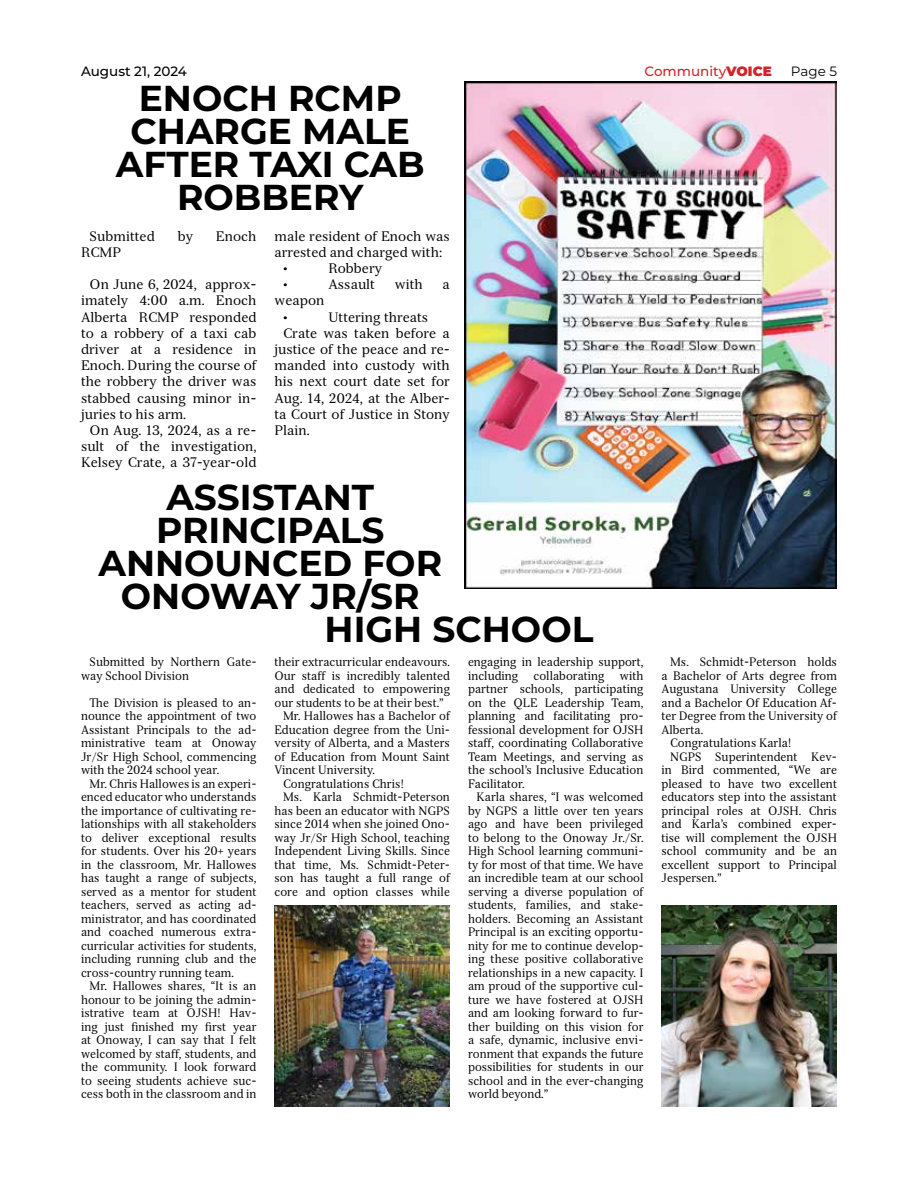
<style>
.page{position:relative;width:918px;height:1188px;background:#fff}
.page>*{position:absolute;margin:0;border:0;box-sizing:border-box;transform-origin:0 0}
.t1{font:700 36px/33px "Montserrat";color:#000;text-align:center}
.t2{font:13.5px/16.2px "Serif 12 Beta";color:#000;text-align:justify}
.t3{font:500 13.5px "Montserrat";color:#d2232a}
.t4{font:500 13.5px "Montserrat";color:#000}
.t5{font:13.5px "Montserrat";color:#000}
.t6{font:12px/13.5px "Serif 12 Beta";color:#000;text-align:justify;scale:.95 1}
.s1{font-weight:900}
</style>
<div class="page">
<img style="left:464px;top:81px;width:373px;height:508px">
<img style="left:662px;top:905px;width:175px;height:202px">
<img style="left:275px;top:905px;width:175px;height:202px">
<p class="t4" style="left:81px;top:62px;width:107px">August 21, 2024</p>
<p class="t3" style="left:645px;top:62px;width:129px">Community<span class="s1">VOICE</span></p>
<p class="t5" style="left:791px;top:62px;width:48px">Page 5</p>
<h1 class="t1" style="left:116px;top:80px;width:310px">ENOCH RCMP<br>CHARGE MALE<br>AFTER TAXI CAB<br>ROBBERY</h1>
<p class="t2" style="left:90px;top:228px;width:67px">Submitted</p>
<p class="t2" style="left:178px;top:228px;width:17px">by</p>
<p class="t2" style="left:216px;top:228px;width:42px">Enoch</p>
<p class="t2" style="left:81px;top:244px;width:42px">RCMP</p>
<p class="t2" style="left:81px;top:276px;width:177px;text-indent:9px">On June 6, 2024, approx&shy;imately 4:00 a.m. Enoch Alberta RCMP responded to a robbery of a taxi cab driver at a residence in Enoch. During the course of the robbery the driver was stabbed causing minor in&shy;juries to his arm.</p>
<p class="t2" style="left:81px;top:422px;width:177px;text-indent:9px">On Aug. 13, 2024, as a re&shy;sult of the investigation, Kelsey Crate, a 37-year-old</p>
<p class="t2" style="left:274px;top:228px;width:177px">male resident of Enoch was</p>
<p class="t2" style="left:274px;top:244px;width:169px">arrested and charged with:</p>
<p class="t2" style="left:283px;top:260px;width:6px">•</p>
<p class="t2" style="left:328px;top:260px;width:55px">Robbery</p>
<p class="t2" style="left:283px;top:276px;width:6px">•</p>
<p class="t2" style="left:328px;top:276px;width:48px">Assault</p>
<p class="t2" style="left:395px;top:276px;width:29px">with</p>
<p class="t2" style="left:443px;top:276px;width:9px">a</p>
<p class="t2" style="left:283px;top:293px;width:43px;text-indent:-9px">weapon •</p>
<p class="t2" style="left:328px;top:309px;width:101px">Uttering threats</p>
<p class="t2" style="left:283px;top:325px;width:168px">Crate was taken before a</p>
<p class="t2" style="left:274px;top:341px;width:177px">justice of the peace and re-</p>
<p class="t2" style="left:274px;top:357px;width:177px">manded into custody with</p>
<p class="t2" style="left:274px;top:374px;width:177px">his next court date set for</p>
<p class="t2" style="left:274px;top:390px;width:177px">Aug. 14, 2024, at the Alber-</p>
<p class="t2" style="left:274px;top:406px;width:177px">ta Court of Justice in Stony</p>
<p class="t2" style="left:274px;top:422px;width:37px">Plain.</p>
<h1 class="t1" style="left:166px;top:479px;width:209px">ASSISTANT</h1>
<h1 class="t1" style="left:156px;top:512px;width:230px">PRINCIPALS</h1>
<h1 class="t1" style="left:98px;top:545px;width:345px">ANNOUNCED FOR</h1>
<h1 class="t1" style="left:121px;top:578px;width:300px">ONOWAY JR/SR</h1>
<h1 class="t1" style="left:325px;top:611px;width:270px">HIGH SCHOOL</h1>
<p class="t6" style="left:81px;top:655px;width:186px;text-indent:9px">Submitted by Northern Gate&shy;way School Division</p>
<p class="t6" style="left:81px;top:696px;width:186px;text-indent:9px">The Division is pleased to an&shy;nounce the appointment of two Assistant Principals to the ad&shy;ministrative team at Onoway Jr/Sr High School, commencing with the 2024 school year.</p>
<p class="t6" style="left:81px;top:777px;width:186px;text-indent:9px">Mr. Chris Hallowes is an experi&shy;enced educator who understands the importance of cultivating re&shy;lationships with all stakeholders to deliver exceptional results for students. Over his 20+ years in the classroom, Mr. Hallowes has taught a range of subjects, served as a mentor for student teachers, served as acting ad&shy;ministrator, and has coordinated and coached numerous extra&shy;curricular activities for students, including running club and the cross-country running team.</p>
<p class="t6" style="left:81px;top:979px;width:186px;text-indent:9px">Mr. Hallowes shares, “It is an honour to be joining the admin&shy;istrative team at OJSH! Hav&shy;ing just finished my first year at Onoway, I can say that I felt welcomed by staff, students, and the community. I look forward to seeing students achieve suc&shy;cess both in the classroom and in</p>
<p class="t6" style="left:275px;top:655px;width:186px">their extracurricular endeavours.</p>
<p class="t6" style="left:275px;top:669px;width:186px">Our staff is incredibly talented</p>
<p class="t6" style="left:275px;top:682px;width:186px">and dedicated to empowering</p>
<p class="t6" style="left:275px;top:696px;width:180px">our students to be at their best.”</p>
<p class="t6" style="left:283px;top:709px;width:177px">Mr. Hallowes has a Bachelor of</p>
<p class="t6" style="left:275px;top:723px;width:186px">Education degree from the Uni-</p>
<p class="t6" style="left:274px;top:736px;width:186px">versity of Alberta, and a Masters</p>
<p class="t6" style="left:274px;top:750px;width:186px">of Education from Mount Saint</p>
<p class="t6" style="left:274px;top:763px;width:107px">Vincent University.</p>
<p class="t6" style="left:283px;top:777px;width:129px">Congratulations Chris!</p>
<p class="t6" style="left:283px;top:790px;width:177px">Ms. Karla Schmidt-Peterson</p>
<p class="t6" style="left:274px;top:804px;width:186px">has been an educator with NGPS</p>
<p class="t6" style="left:274px;top:817px;width:186px">since 2014 when she joined Ono-</p>
<p class="t6" style="left:274px;top:831px;width:186px">way Jr/Sr High School, teaching</p>
<p class="t6" style="left:274px;top:844px;width:186px">Independent Living Skills. Since</p>
<p class="t6" style="left:274px;top:858px;width:186px">that time, Ms. Schmidt-Peter-</p>
<p class="t6" style="left:274px;top:871px;width:186px">son has taught a full range of</p>
<p class="t6" style="left:274px;top:885px;width:186px">core and option classes while</p>
<p class="t6" style="left:468px;top:655px;width:186px">engaging in leadership support, including</p>
<p class="t6" style="left:534px;top:669px;width:76px">collaborating</p>
<p class="t6" style="left:468px;top:669px;width:186px;text-indent:152px">with partner schools, participating on the QLE Leadership Team, planning and facilitating pro&shy;fessional development for OJSH staff, coordinating Collaborative Team Meetings, and serving as the school’s Inclusive Education Facilitator.</p>
<p class="t6" style="left:468px;top:790px;width:186px;text-indent:9px">Karla shares, “I was welcomed by NGPS a little over ten years ago and have been privileged to belong to the Onoway Jr./Sr.<br>High School learning communi&shy;ty for most of that time. We have an incredible team at our school serving a diverse population of students, families, and stake&shy;holders. Becoming an Assistant Principal is an exciting opportu&shy;nity for me to continue develop&shy;ing these positive collaborative relationships in a new capacity. I am proud of the supportive cul&shy;ture we have fostered at OJSH and am looking forward to fur&shy;ther building on this vision for a safe, dynamic, inclusive envi&shy;ronment that expands the future possibilities for students in our school and in the ever-changing world beyond.”</p>
<p class="t6" style="left:670px;top:655px;width:177px">Ms. Schmidt-Peterson holds</p>
<p class="t6" style="left:662px;top:669px;width:186px">a Bachelor of Arts degree from</p>
<p class="t6" style="left:662px;top:682px;width:186px">Augustana University College</p>
<p class="t6" style="left:662px;top:696px;width:186px">and a Bachelor Of Education Af-</p>
<p class="t6" style="left:662px;top:709px;width:186px">ter Degree from the University of</p>
<p class="t6" style="left:662px;top:723px;width:45px">Alberta.</p>
<p class="t6" style="left:670px;top:736px;width:129px">Congratulations Karla!</p>
<p class="t6" style="left:670px;top:750px;width:177px">NGPS Superintendent Kev-</p>
<p class="t6" style="left:662px;top:763px;width:186px">in Bird commented, “We are</p>
<p class="t6" style="left:662px;top:777px;width:186px">pleased to have two excellent</p>
<p class="t6" style="left:662px;top:790px;width:186px">educators step into the assistant</p>
<p class="t6" style="left:662px;top:804px;width:186px">principal roles at OJSH. Chris</p>
<p class="t6" style="left:662px;top:817px;width:186px">and Karla’s combined exper-</p>
<p class="t6" style="left:662px;top:831px;width:186px">tise will complement the OJSH</p>
<p class="t6" style="left:662px;top:844px;width:186px">school community and be an</p>
<p class="t6" style="left:662px;top:858px;width:186px">excellent support to Principal</p>
<p class="t6" style="left:662px;top:871px;width:65px">Jespersen.”</p>
</div>
